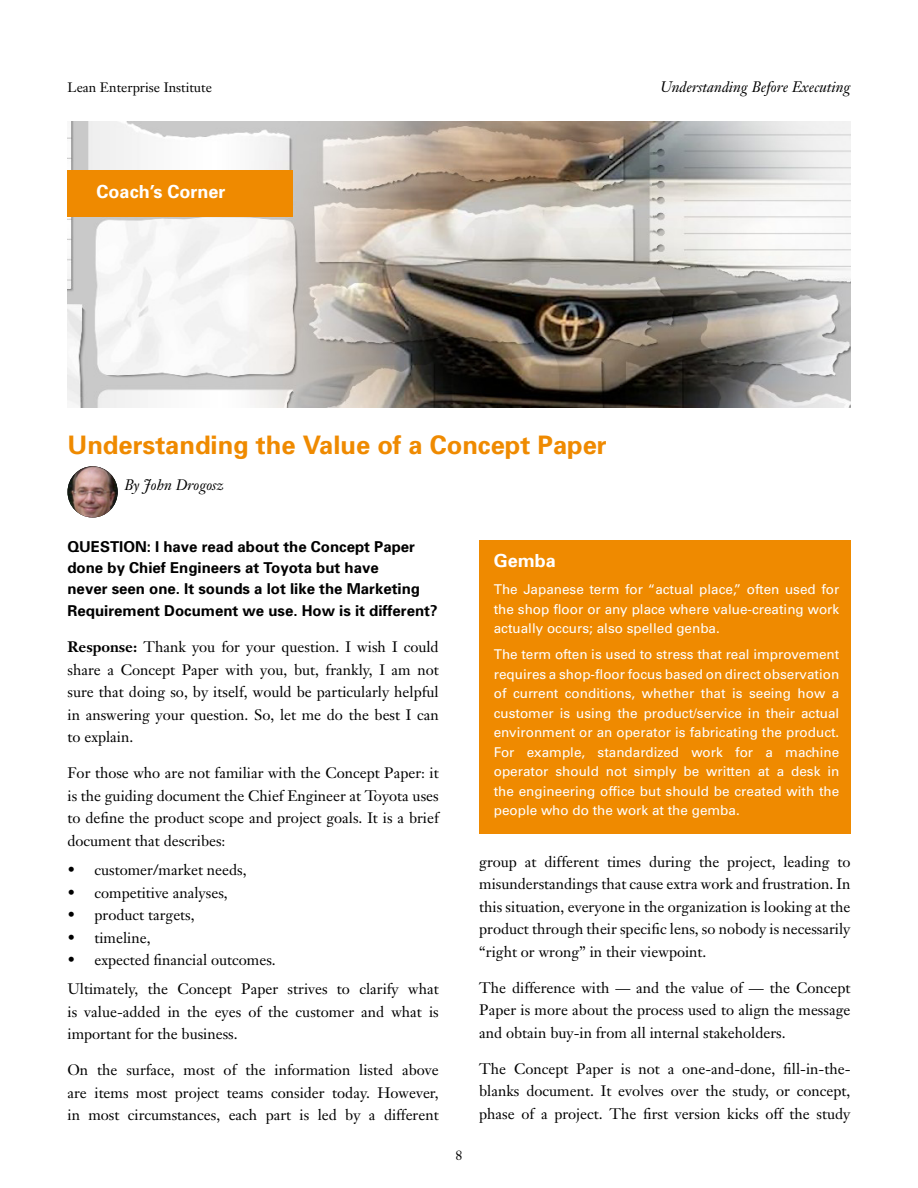
<style>
.page{position:relative;width:918px;height:1188px;background:#fff}
.page>*{position:absolute;margin:0;border:0;box-sizing:border-box;transform-origin:0 0}
.t1{font:700 25.5px "Univers";color:#ef8a00}
.t2{font:700 18px "Univers";color:#fff}
.t3{font:15px/22.5px "Janson Text";color:#000;text-align:justify}
.t4{font:700 15px/21px "Univers";color:#000}
.t5{font:italic 15px "Janson Text";color:#000}
.t6{font:13.5px/19.5px "Univers LT Std";color:#fff;text-align:justify}
.t7{font:13.5px "Janson Text";color:#000}
.s1{font-weight:700}
</style>
<div class="page">
<img style="left:68px;top:122px;width:782px;height:286px">
<img style="left:68px;top:466px;width:50px;height:52px">
<div style="left:68px;top:170px;width:225px;height:47px;background:#ef8a00"></div>
<div style="left:479px;top:540px;width:371px;height:293px;background:#ef8a00"></div>
<p class="t7" style="left:68px;top:79px;width:146px">Lean Enterprise Institute</p>
<p class="t5" style="left:660px;top:78px;width:192px">Understanding Before Executing</p>
<p class="t2" style="left:97px;top:181px;width:130px">Coach’s Corner</p>
<h1 class="t1" style="left:68px;top:430px;width:541px">Understanding the Value of a Concept Paper</h1>
<p class="t5" style="left:124px;top:476px;width:101px">By John Drogosz</p>
<p class="t4" style="left:68px;top:536px;width:354px">QUESTION: I have read about the Concept Paper done by Chief Engineers at Toyota but have never seen one. It sounds a lot like the Marketing</p>
<p class="t4" style="left:68px;top:601px;width:372px">Requirement Document we use. How is it different?</p>
<p class="t3" style="left:68px;top:636px;width:373px"><span class="s1">Response:</span> Thank you for your question. I wish I could share a Concept Paper with you, but, frankly, I am not sure that doing so, by itself, would be particularly helpful in answering your question. So, let me do the best I can to explain.</p>
<p class="t3" style="left:68px;top:762px;width:373px">For those who are not familiar with the Concept Paper: it is the guiding document the Chief Engineer at Toyota uses to define the product scope and project goals. It is a brief document that describes:</p>
<p class="t3" style="left:68px;top:859px;width:181px">• customer/market needs,</p>
<p class="t3" style="left:68px;top:881px;width:162px">• competitive analyses,</p>
<p class="t3" style="left:68px;top:904px;width:129px">• product targets,</p>
<p class="t3" style="left:68px;top:926px;width:85px">• timeline,</p>
<p class="t3" style="left:68px;top:945px;width:373px;line-height:29.2px">• expected financial outcomes.<br>Ultimately, the Concept Paper strives to clarify what</p>
<p class="t3" style="left:68px;top:1000px;width:373px">is value-added in the eyes of the customer and what is important for the business.</p>
<p class="t3" style="left:68px;top:1059px;width:373px">On the surface, most of the information listed above are items most project teams consider today. However, in most circumstances, each part is led by a different</p>
<p class="t7" style="left:455px;top:1146px;width:9px">8</p>
<p class="t2" style="left:494px;top:550px;width:64px">Gemba</p>
<p class="t6" style="left:494px;top:580px;width:347px">The Japanese term for “actual place,” often used for the shop floor or any place where value-creating work actually occurs; also spelled genba.</p>
<p class="t6" style="left:494px;top:645px;width:347px">The term often is used to stress that real improvement requires a shop-floor focus based on direct observation of current conditions, whether that is seeing how a customer is using the product/service in their actual environment or an operator is fabricating the product.<br>For example, standardized work for a machine operator should not simply be written at a desk in the engineering office but should be created with the people who do the work at the gemba.</p>
<p class="t3" style="left:479px;top:850px;width:373px">group at different times during the project, leading to misunderstandings that cause extra work and frustration. In this situation, everyone in the organization is looking at the product through their specific lens, so nobody is necessarily “right or wrong” in their viewpoint.</p>
<p class="t3" style="left:479px;top:976px;width:373px">The difference with — and the value of — the Concept Paper is more about the process used to align the message and obtain buy-in from all internal stakeholders.</p>
<p class="t3" style="left:479px;top:1057px;width:373px">The Concept Paper is not a one-and-done, fill-in-the&shy;blanks document. It evolves over the study, or concept, phase of a project. The first version kicks off the study</p>
</div>
